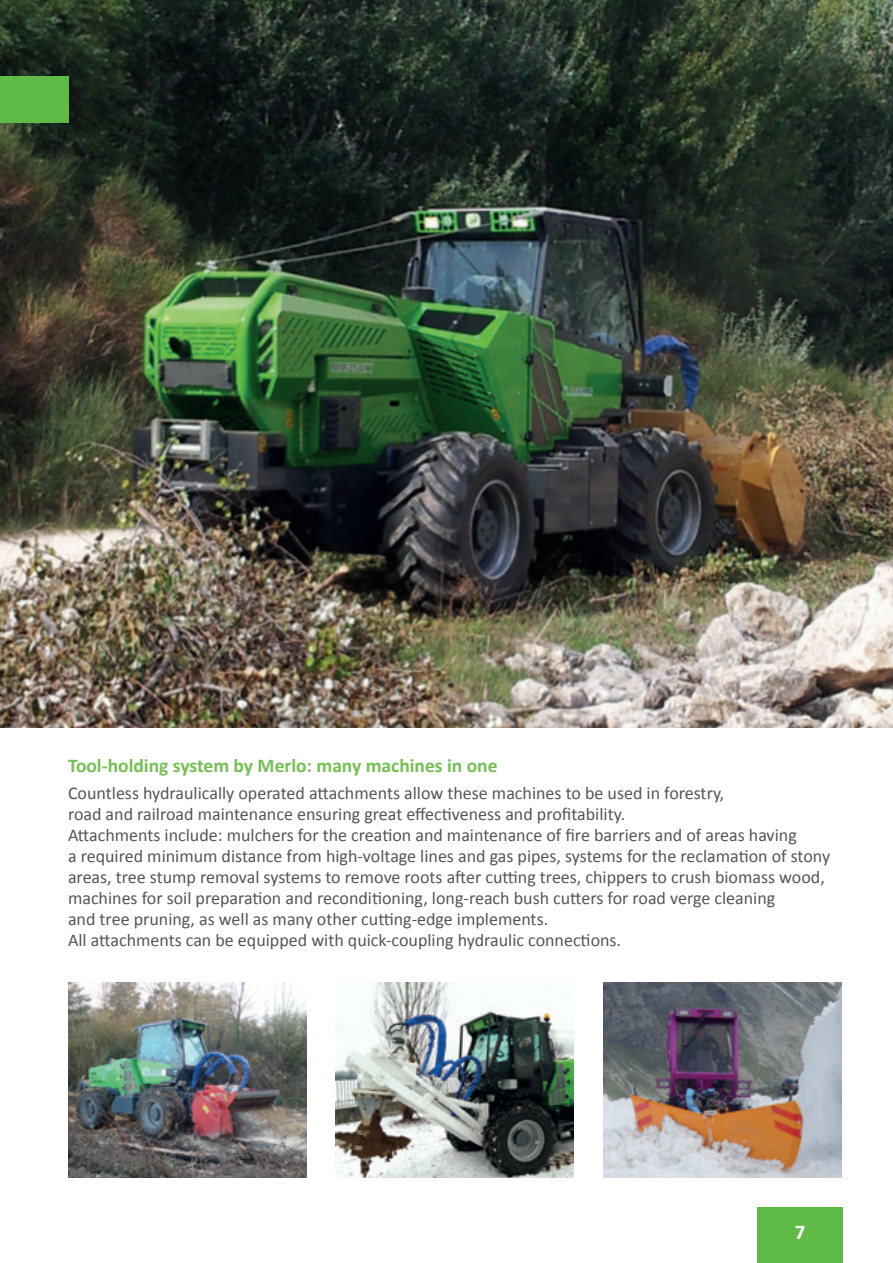
<style>
.page{position:relative;width:893px;height:1263px;background:#fff}
.page>*{position:absolute;margin:0;border:0;box-sizing:border-box;transform-origin:0 0}
.t1{font:700 21px "Calibri";color:#fff}
.t2{font:700 19.5px "Calibri";color:#73c053}
.t3{font:18px/21px "Calibri";color:#545557}
</style>
<div class="page">
<div style="left:757px;top:1208px;width:86px;height:55px;background:#60bb46"></div>
<img style="left:0;top:0;width:893px;height:727px">
<img style="left:68px;top:982px;width:238px;height:196px">
<img style="left:336px;top:982px;width:238px;height:196px">
<img style="left:604px;top:982px;width:238px;height:196px">
<div style="left:0;top:77px;width:68px;height:46px;background:#60bb46"></div>
<p class="t2" style="left:68px;top:753px;width:431px">Tool-holding system by Merlo: many machines in one</p>
<p class="t3" style="left:68px;top:782px;width:658px">Countless hydraulically operated attachments allow these machines to be used in forestry,</p>
<p class="t3" style="left:68px;top:803px;width:559px">road and railroad maintenance ensuring great effectiveness and profitability.</p>
<p class="t3" style="left:68px;top:824px;width:730px">Attachments include: mulchers for the creation and maintenance of fire barriers and of areas having</p>
<p class="t3" style="left:68px;top:845px;width:764px">a required minimum distance from high-voltage lines and gas pipes, systems for the reclamation of stony areas, tree stump removal systems to remove roots after cutting trees, chippers to crush biomass wood, machines for soil preparation and reconditioning, long-reach bush cutters for road verge cleaning</p>
<p class="t3" style="left:68px;top:908px;width:482px">and tree pruning, as well as many other cutting-edge implements.</p>
<p class="t3" style="left:68px;top:929px;width:555px">All attachments can be equipped with quick-coupling hydraulic connections.</p>
<p class="t1" style="left:795px;top:1219px;width:12px">7</p>
</div>
